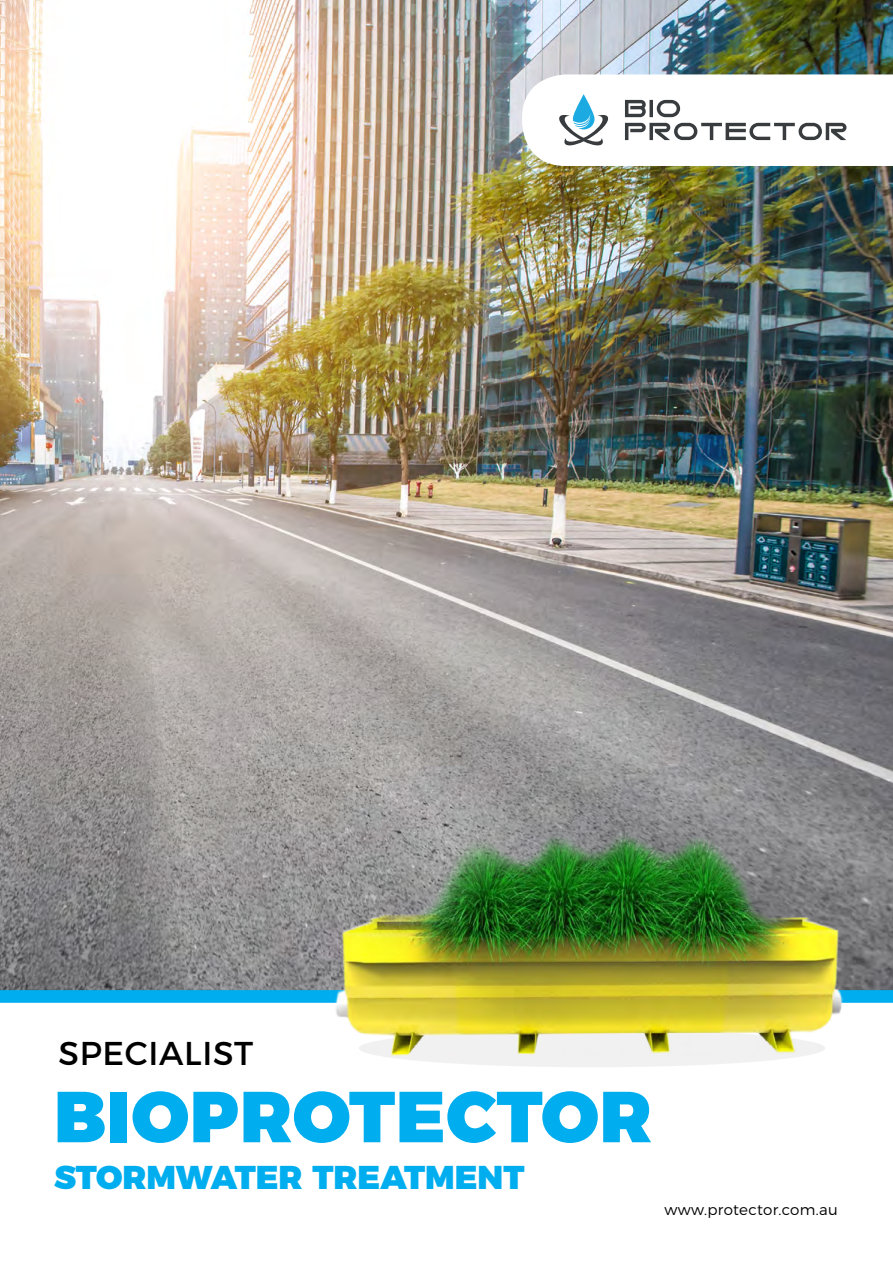
<style>
.page{position:relative;width:893px;height:1263px;background:#fff}
.page>*{position:absolute;margin:0;border:0;box-sizing:border-box;transform-origin:0 0}
.t1{font:900 72px "Montserrat";letter-spacing:.01em;color:#00aeef}
.t2{font:900 33px "Montserrat";color:#00aeef}
.t3{font:33px "Montserrat";letter-spacing:.02em;color:#000}
.t4{font:300 15px "Montserrat";letter-spacing:.02em;color:#000}
</style>
<div class="page">
<div style="left:359px;top:1029px;width:466px;height:38px;background:#f2f1f2;border-radius:50%"></div>
<img style="left:0;top:0;width:893px;height:990px">
<svg style="left:0;top:990px;width:893px;height:13px;background:#05aeee"></svg>
<svg style="left:522px;top:74px;width:371px;height:92px"></svg>
<img style="left:323px;top:807px;width:538px;height:249px">
<h2 class="t3" style="left:58px;top:1027px;width:196px">SPECIALIST</h2>
<h1 class="t1" style="left:54px;top:1056px;width:599px">BIOPROTECTOR</h1>
<h2 class="t2" style="left:54px;top:1149px;width:472px">STORMWATER TREATMENT</h2>
<p class="t4" style="left:664px;top:1197px;width:175px">www.protector.com.au</p>
</div>
